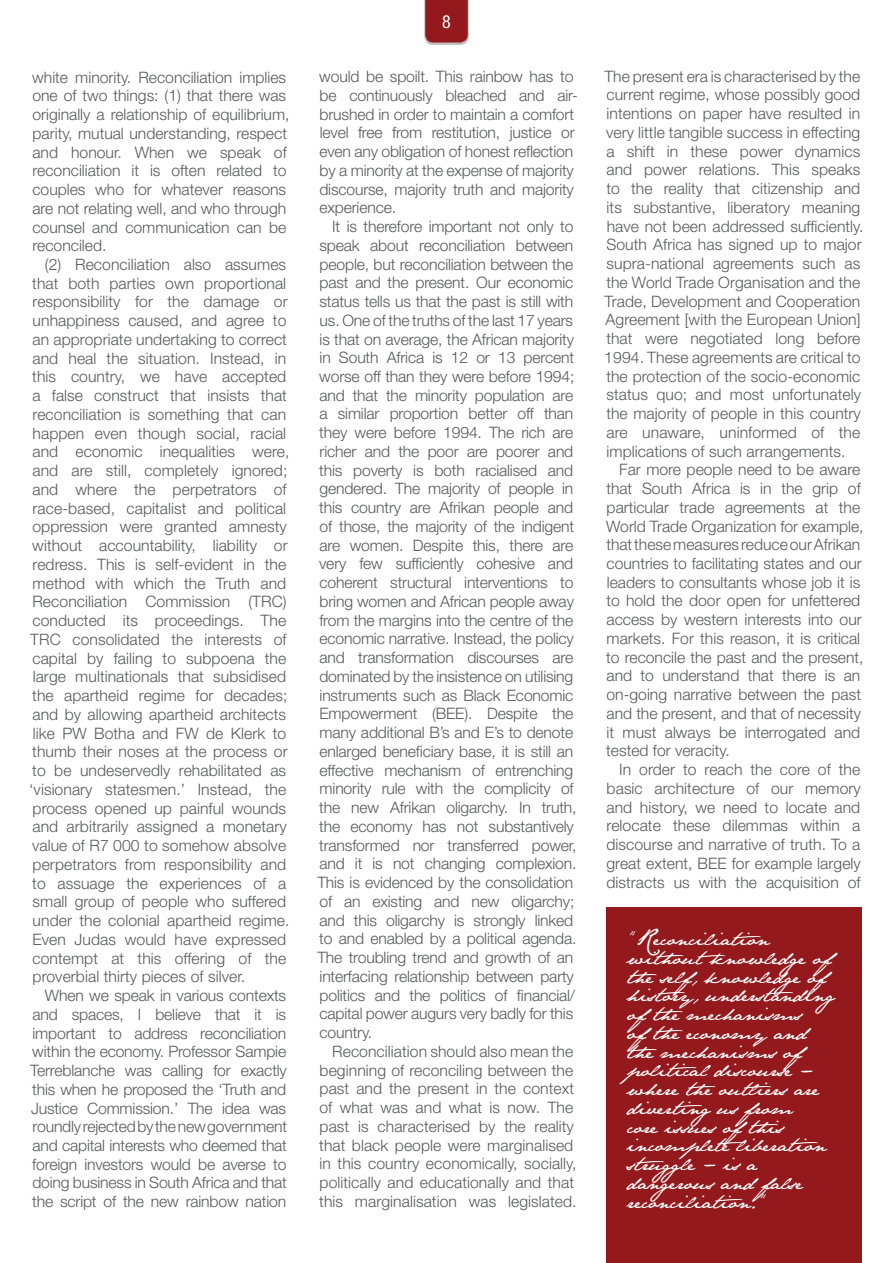
<style>
.page{position:relative;width:893px;height:1263px;background:#fff}
.page>*{position:absolute;margin:0;border:0;box-sizing:border-box;transform-origin:0 0}
.t1{font:18.75px/18.8px "Jane Austen";letter-spacing:.005em;color:#fff}
.t2{font:condensed 18px "Helvetica Neue LT Std";color:#fff}
.t3{font:300 15.75px/18.8px "Helvetica Neue LT Std";color:#57585a}
</style>
<div class="page">
<div style="left:606px;top:908px;width:255px;height:355px;background:#93191d"></div>
<div style="left:424px;top:0;width:45px;height:45px;background:#231f20;opacity:.3"></div>
<svg style="left:425px;top:0;width:43px;height:43px;background:#941f22"></svg>
<p class="t3" style="left:32px;top:67px;width:259px">white minority. Reconciliation implies one of two things: (1) that there was originally a relationship of equilibrium, parity, mutual understanding, respect and honour. When we speak of reconciliation it is often related to couples who for whatever reasons are not relating well, and who through counsel and communication can be reconciled.</p>
<p class="t3" style="left:29px;top:255px;width:262px;text-indent:16px">(2) Reconciliation also assumes that both parties own proportional responsibility for the damage or unhappiness caused, and agree to an appropriate undertaking to correct and heal the situation. Instead, in this country, we have accepted a false construct that insists that reconciliation is something that can happen even though social, racial and economic inequalities were, and are still, completely ignored; and where the perpetrators of race-based, capitalist and political oppression were granted amnesty without accountability, liability or redress. This is self-evident in the method with which the Truth and Reconciliation Commission (TRC) conducted its proceedings. The TRC consolidated the interests of capital by failing to subpoena the large multinationals that subsidised the apartheid regime for decades; and by allowing apartheid architects like PW Botha and FW de Klerk to thumb their noses at the process or to be undeservedly rehabilitated as ‘visionary statesmen.’ Instead, the process opened up painful wounds and arbitrarily assigned a monetary value of R7 000 to somehow absolve perpetrators from responsibility and to assuage the experiences of a small group of people who suffered under the colonial apartheid regime.<br>Even Judas would have expressed contempt at this offering of the proverbial thirty pieces of silver.</p>
<p class="t3" style="left:30px;top:986px;width:258px;text-align:justify;text-indent:15px">When we speak in various contexts and spaces, I believe that it is important to address reconciliation within the economy. Professor Sampie Terreblanche was calling for exactly this when he proposed the ‘Truth and Justice Commission.’ The idea was roundly rejected by the new government and capital interests who deemed that foreign investors would be averse to doing business in South Africa and that the script of the new rainbow nation</p>
<p class="t2" style="left:442px;top:11px;width:10px">8</p>
<p class="t3" style="left:319px;top:67px;width:260px">would be spoilt. This rainbow has to be continuously bleached and air&shy;brushed in order to maintain a comfort level free from restitution, justice or even any obligation of honest reflection by a minority at the expense of majority discourse, majority truth and majority experience.</p>
<p class="t3" style="left:317px;top:217px;width:261px;text-indent:15px">It is therefore important not only to speak about reconciliation between people, but reconciliation between the past and the present. Our economic status tells us that the past is still with us. One of the truths of the last 17 years is that on average, the African majority in South Africa is 12 or 13 percent worse off than they were before 1994; and that the minority population are a similar proportion better off than they were before 1994. The rich are richer and the poor are poorer and this poverty is both racialised and gendered. The majority of people in this country are Afrikan people and of those, the majority of the indigent are women. Despite this, there are very few sufficiently cohesive and coherent structural interventions to bring women and African people away from the margins into the centre of the economic narrative. Instead, the policy and transformation discourses are dominated by the insistence on utilising instruments such as Black Economic Empowerment (BEE). Despite the many additional B’s and E’s to denote enlarged beneficiary base, it is still an effective mechanism of entrenching minority rule with the complicity of the new Afrikan oligarchy. In truth, the economy has not substantively transformed nor transferred power, and it is not changing complexion.<br>This is evidenced by the consolidation of an existing and new oligarchy; and this oligarchy is strongly linked to and enabled by a political agenda.<br>The troubling trend and growth of an interfacing relationship between party politics and the politics of financial/ capital power augurs very badly for this country.</p>
<p class="t3" style="left:319px;top:1041px;width:259px;text-indent:13px">Reconciliation should also mean the beginning of reconciling between the past and the present in the context of what was and what is now. The past is characterised by the reality that black people were marginalised in this country economically, socially, politically and educationally and that this marginalisation was legislated.</p>
<p class="t3" style="left:604px;top:66px;width:261px">The present era is characterised by the current regime, whose possibly good intentions on paper have resulted in very little tangible success in effecting a shift in these power dynamics and power relations. This speaks to the reality that citizenship and its substantive, liberatory meaning have not been addressed sufficiently.<br>South Africa has signed up to major supra-national agreements such as the World Trade Organisation and the Trade, Development and Cooperation Agreement [with the European Union] that were negotiated long before 1994. These agreements are critical to the protection of the socio-economic status quo; and most unfortunately the majority of people in this country are unaware, uninformed of the implications of such arrangements.</p>
<p class="t3" style="left:606px;top:460px;width:259px;text-indent:13px">Far more people need to be aware that South Africa is in the grip of particular trade agreements at the World Trade Organization for example, that these measures reduce our Afrikan countries to facilitating states and our leaders to consultants whose job it is to hold the door open for unfettered access by western interests into our markets. For this reason, it is critical to reconcile the past and the present, and to understand that there is an on-going narrative between the past and the present, and that of necessity it must always be interrogated and tested for veracity.</p>
<p class="t3" style="left:606px;top:760px;width:256px;text-align:justify;text-indent:13px">In order to reach the core of the basic architecture of our memory and history, we need to locate and relocate these dilemmas within a discourse and narrative of truth. To a great extent, BEE for example largely distracts us with the acquisition of</p>
<p class="t1" style="left:627px;top:929px;width:221px">“Reconciliation withoutknowledge of the self, knowledge of history, understanding ofthe mechanisms ofthe economy and<br>the mechanisms of political discourse – where the outliers are divertingus from<br>core issues ofthis incomplete liberation struggle – is a dangerous and false reconciliation.”</p>
</div>
